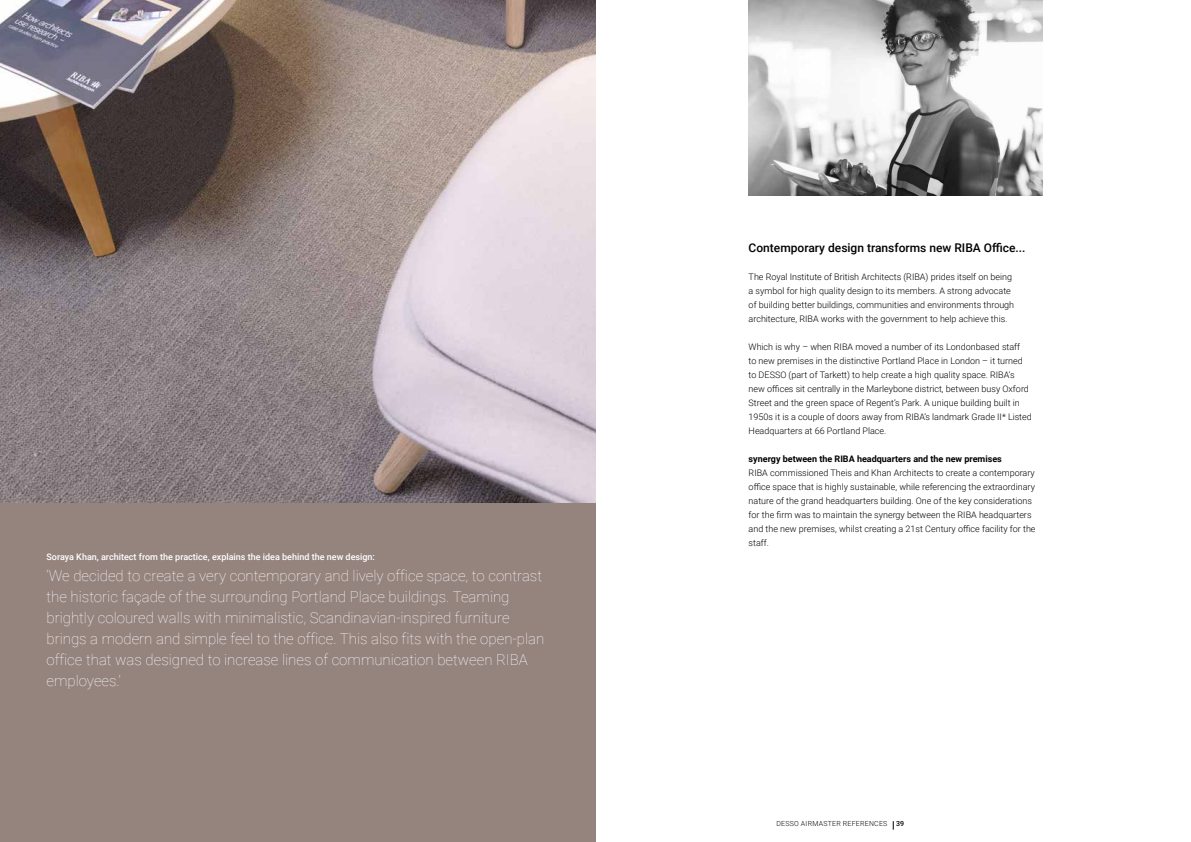
<style>
.page{position:relative;width:1191px;height:842px;background:#fff}
.page>*{position:absolute;margin:0;border:0;box-sizing:border-box;transform-origin:0 0}
.t1{font:100 15px/21px "Roboto";color:#fff}
.t2{font:500 12px "Roboto";color:#000}
.t3{font:300 9px/14px "Roboto";color:#000}
.t4{font:500 9px "Roboto";color:#fff}
.t5{font:700 9px "Roboto";color:#000}
.t6{font:300 7px "Roboto";letter-spacing:.035em;color:#000}
.s1{font-weight:500}
</style>
<div class="page">
<div style="left:0;top:502px;width:595px;height:340px;background:#95837e"></div>
<img style="left:0;top:0;width:595px;height:502px">
<img style="left:748px;top:0;width:294px;height:196px">
<p class="t4" style="left:46px;top:550px;width:330px">Soraya Khan, architect from the practice, explains the idea behind the new design:</p>
<p class="t1" style="left:46px;top:565px;width:499px">‘We decided to create a very contemporary and lively office space, to contrast the historic façade of the surrounding Portland Place buildings. Teaming brightly coloured walls with minimalistic, Scandinavian-inspired furniture brings a modern and simple feel to the office. This also fits with the open-plan office that was designed to increase lines of communication between RIBA employees.’</p>
<h2 class="t2" style="left:748px;top:239px;width:278px">Contemporary design transforms new RIBA Office...</h2>
<p class="t3" style="left:748px;top:269px;width:267px">The Royal Institute of British Architects (RIBA) prides itself on being a symbol for high quality design to its members. A strong advocate of building better buildings, communities and environments through architecture, RIBA works with the government to help achieve this.</p>
<p class="t3" style="left:748px;top:339px;width:285px">Which is why – when RIBA moved a number of its Londonbased staff<br>to new premises in the distinctive Portland Place in London – it turned to DESSO (part of Tarkett) to help create a high quality space. RIBA’s new offices sit centrally in the Marleybone district, between busy Oxford Street and the green space of Regent’s Park. A unique building built in 1950s it is a couple of doors away from RIBA’s landmark Grade II* Listed Headquarters at 66 Portland Place.</p>
<p class="t5" style="left:748px;top:453px;width:255px">synergy between the RIBA headquarters and the new premises</p>
<p class="t3" style="left:748px;top:466px;width:288px">RIBA commissioned Theis and Khan Architects to create a contemporary office space that is highly sustainable, while referencing the extraordinary nature of the grand headquarters building. One of the key considerations for the firm was to maintain the synergy between the RIBA headquarters and the new premises, whilst creating a 21st Century office facility for the staff.</p>
<p class="t6" style="left:776px;top:819px;width:129px">DESSO AIRMASTER REFERENCES <span class="s1">39</span></p>
</div>
